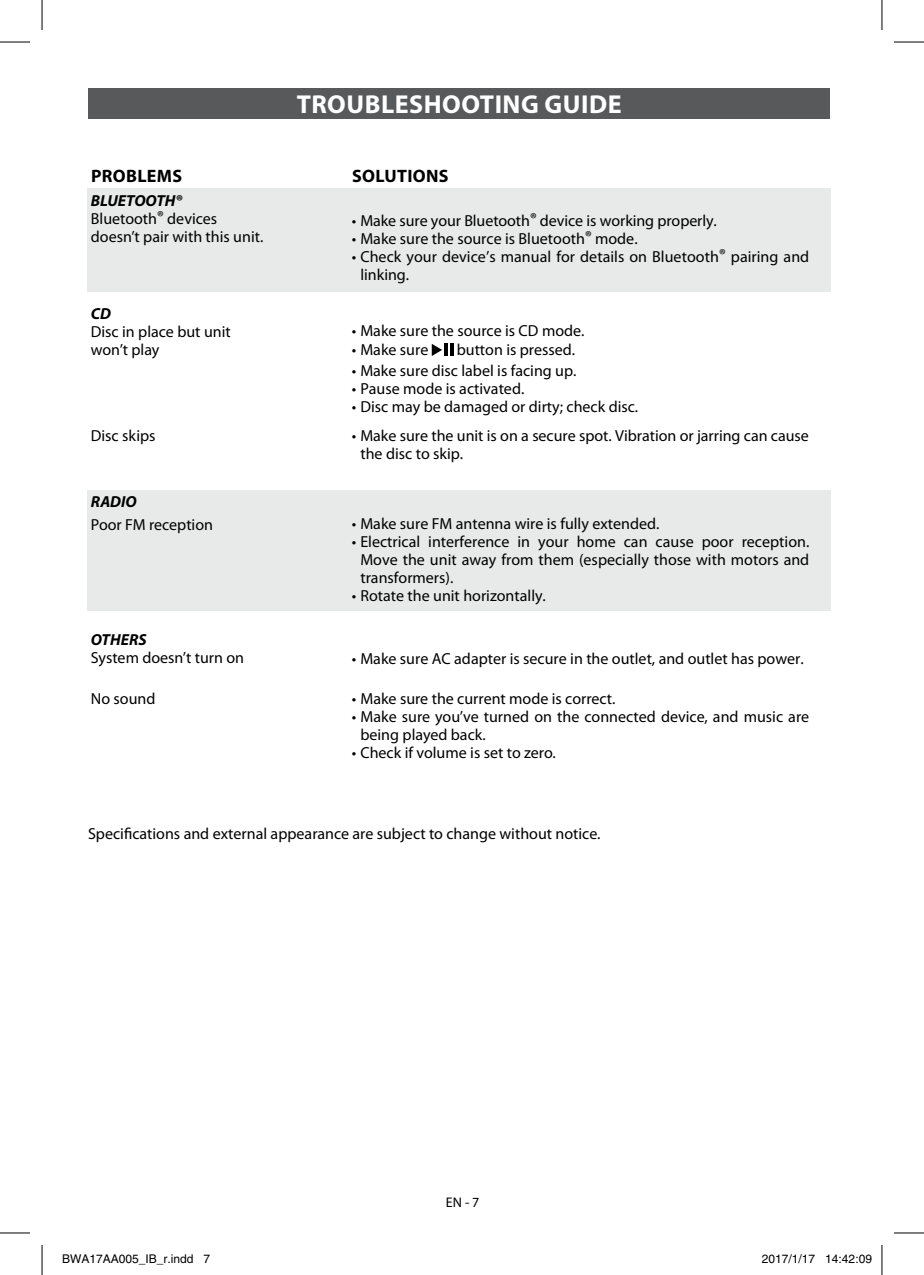
<style>
.page{position:relative;width:924px;height:1275px;background:#fff}
.page>*{position:absolute;margin:0;border:0;box-sizing:border-box;transform-origin:0 0}
.t1{font:700 26px "Myriad Pro";letter-spacing:.02em;color:#fff}
.t2{font:700 18px "Myriad Pro";letter-spacing:.02em;color:#000}
.t3{font:16px/18px "Myriad Pro";color:#000}
.t4{font:italic 700 16px "Myriad Pro";color:#000}
.t5{font:14px "Myriad Pro";color:#000}
.t6{font:12px "Helvetica";color:#000}
</style>
<div class="page">
<div style="left:88px;top:88px;width:741px;height:31px;background:#58595b"></div>
<div style="left:87px;top:490px;width:743px;height:120px;background:#e8e9e9"></div>
<div style="left:87px;top:188px;width:743px;height:103px;background:#e8e9e9"></div>
<svg style="left:431px;top:344px;width:22px;height:12px"></svg>
<hr style="left:0;top:42px;width:30px;height:1px;background:#000">
<hr style="left:893px;top:42px;width:30px;height:1px;background:#000">
<hr style="left:0;top:1232px;width:30px;height:1px;background:#000">
<hr style="left:893px;top:1232px;width:30px;height:1px;background:#000">
<hr style="left:42px;top:0;width:1px;height:30px;background:#000">
<hr style="left:42px;top:1245px;width:1px;height:30px;background:#000">
<hr style="left:881px;top:0;width:1px;height:30px;background:#000">
<hr style="left:881px;top:1245px;width:1px;height:30px;background:#000">
<p class="t2" style="left:91px;top:164px;width:79px">PROBLEMS</p>
<p class="t4" style="left:91px;top:190px;width:93px">BLUETOOTH®</p>
<p class="t3" style="left:91px;top:210px;width:174px">Bluetooth® devices doesn’t pair with this unit.</p>
<p class="t4" style="left:91px;top:303px;width:22px">CD</p>
<p class="t3" style="left:91px;top:322px;width:141px">Disc in place but unit won’t play</p>
<p class="t3" style="left:91px;top:426px;width:66px">Disc skips</p>
<p class="t4" style="left:91px;top:491px;width:47px">RADIO</p>
<p class="t3" style="left:91px;top:515px;width:124px">Poor FM reception</p>
<p class="t4" style="left:91px;top:629px;width:57px">OTHERS</p>
<p class="t3" style="left:91px;top:648px;width:155px">System doesn’t turn on</p>
<p class="t3" style="left:91px;top:689px;width:66px">No sound</p>
<h1 class="t1" style="left:296px;top:87px;width:18px">TROU</h1>
<h1 class="t1" style="left:364px;top:87px;width:94px">BLESHOOTIN</h1>
<h1 class="t1" style="left:521px;top:87px;width:99px">G GUIDE</h1>
<p class="t2" style="left:352px;top:164px;width:96px">SOLUTIONS</p>
<p class="t3" style="left:352px;top:211px;width:366px">• Make sure your Bluetooth® device is working properly.</p>
<p class="t3" style="left:352px;top:229px;width:287px">• Make sure the source is Bluetooth® mode.</p>
<p class="t3" style="left:360px;top:247px;width:450px;text-indent:-9px">• Check your device’s manual for details on Bluetooth® pairing and linking.</p>
<p class="t3" style="left:352px;top:322px;width:234px">• Make sure the source is CD mode.</p>
<p class="t3" style="left:352px;top:341px;width:78px">• Make sure</p>
<p class="t3" style="left:456px;top:341px;width:120px">button is pressed.</p>
<p class="t3" style="left:352px;top:361px;width:226px">• Make sure disc label is facing up.</p>
<p class="t3" style="left:352px;top:379px;width:174px">• Pause mode is activated.</p>
<p class="t3" style="left:352px;top:397px;width:288px">• Disc may be damaged or dirty; check disc.</p>
<p class="t3" style="left:360px;top:427px;width:450px;text-indent:-9px">• Make sure the unit is on a secure spot. Vibration or jarring can cause the disc to skip.</p>
<p class="t3" style="left:352px;top:515px;width:309px">• Make sure FM antenna wire is fully extended.</p>
<p class="t3" style="left:360px;top:533px;width:450px;text-align:justify;text-indent:-8px">• Electrical interference in your home can cause poor reception.<br>Move the unit away from them (especially those with motors and transformers).</p>
<p class="t3" style="left:352px;top:587px;width:195px">• Rotate the unit horizontally.</p>
<p class="t3" style="left:352px;top:649px;width:453px">• Make sure AC adapter is secure in the outlet, and outlet has power.</p>
<p class="t3" style="left:352px;top:689px;width:265px">• Make sure the current mode is correct.</p>
<p class="t3" style="left:360px;top:707px;width:450px;text-indent:-9px">• Make sure you’ve turned on the connected device, and music are being played back.</p>
<p class="t3" style="left:352px;top:743px;width:205px">• Check if volume is set to zero.</p>
<p class="t3" style="left:88px;top:825px;width:513px">Specifications and external appearance are subject to change without notice.</p>
<p class="t5" style="left:445px;top:1193px;width:35px">EN - 7</p>
<p class="t6" style="left:62px;top:1251px;width:150px">BWA17AA005_IB_r.indd 7</p>
<p class="t6" style="left:761px;top:1251px;width:112px">2017/1/17 14:42:09</p>
</div>
